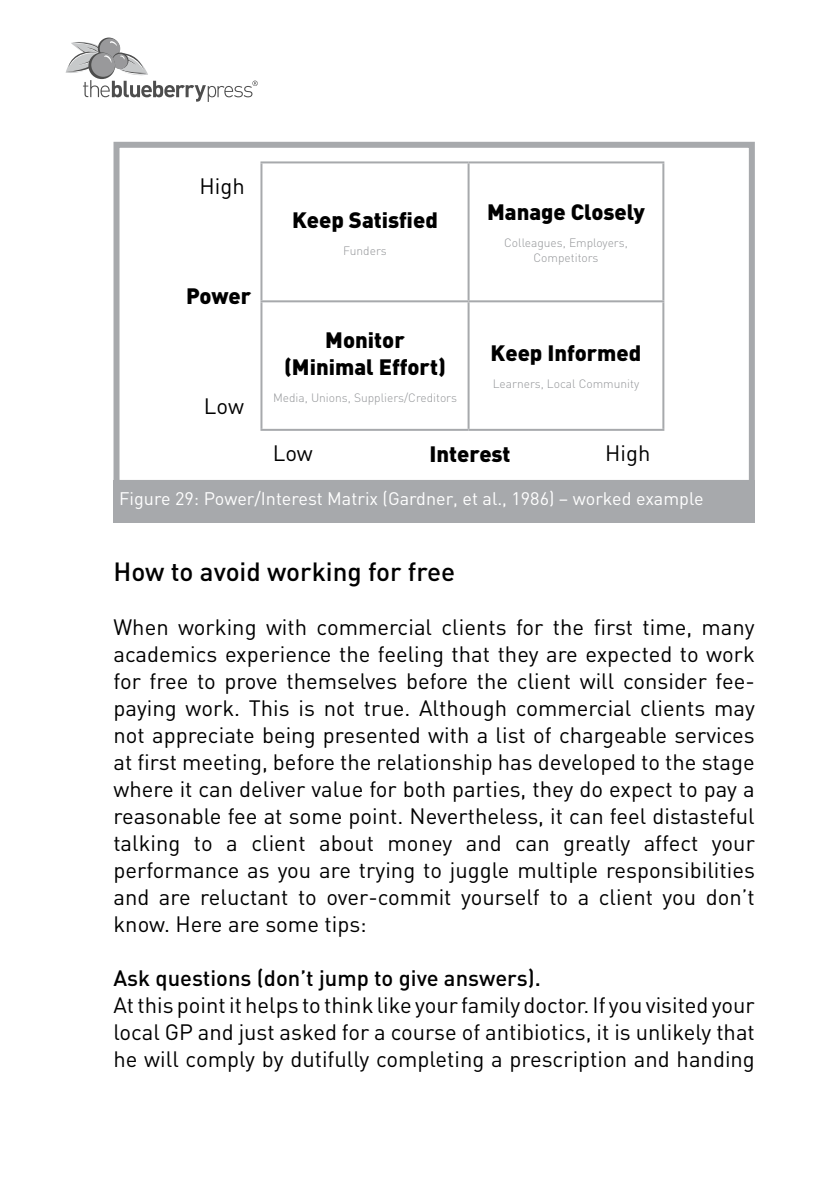
<style>
.page{position:relative;width:840px;height:1191px;background:#fff}
.page>*{position:absolute;margin:0;border:0;box-sizing:border-box;transform-origin:0 0}
.t1{font:500 26px "DIN";color:#000}
.t2{font:22px/27px "DIN";color:#000;text-align:justify}
.t3{font:900 22px/27px "DIN";color:#000;text-align:center}
.t4{font:500 22px "DIN";color:#000}
.t5{font:18px "DIN";color:#fff}
.t6{font:300 12px/14.4px "DIN";color:#939598;text-align:center}
</style>
<div class="page">
<svg style="left:65px;top:39px;width:192px;height:63px"></svg>
<div style="left:113px;top:142px;width:641px;height:344px;border:6px solid #a7a9ac"></div>
<div style="left:113px;top:480px;width:641px;height:43px;background:#a7a9ac"></div>
<hr style="left:260px;top:161px;width:208px;height:2px;background:#a7a9ac">
<hr style="left:260px;top:163px;width:2px;height:137px;background:#a7a9ac">
<hr style="left:468px;top:161px;width:196px;height:2px;background:#a7a9ac">
<hr style="left:467px;top:163px;width:2px;height:137px;background:#a7a9ac">
<hr style="left:662px;top:163px;width:2px;height:137px;background:#a7a9ac">
<hr style="left:260px;top:300px;width:208px;height:2px;background:#a7a9ac">
<hr style="left:260px;top:302px;width:2px;height:127px;background:#a7a9ac">
<hr style="left:468px;top:300px;width:196px;height:2px;background:#a7a9ac">
<hr style="left:467px;top:302px;width:2px;height:127px;background:#a7a9ac">
<hr style="left:662px;top:302px;width:2px;height:127px;background:#a7a9ac">
<hr style="left:260px;top:429px;width:208px;height:2px;background:#a7a9ac">
<hr style="left:468px;top:429px;width:196px;height:2px;background:#a7a9ac">
<p class="t2" style="left:199px;top:172px;width:47px">High</p>
<p class="t3" style="left:186px;top:281px;width:67px">Power</p>
<p class="t2" style="left:204px;top:392px;width:42px">Low</p>
<p class="t3" style="left:292px;top:205px;width:147px">Keep Satisfied</p>
<p class="t6" style="left:343px;top:243px;width:45px">Funders</p>
<p class="t3" style="left:284px;top:325px;width:163px">Monitor (Minimal Effort)</p>
<p class="t6" style="left:273px;top:390px;width:185px">Media, Unions, Suppliers/Creditors</p>
<p class="t3" style="left:487px;top:198px;width:159px">Manage Closely</p>
<p class="t6" style="left:504px;top:236px;width:125px">Colleagues, Employers,<br>Competitors</p>
<p class="t3" style="left:490px;top:339px;width:152px">Keep Informed</p>
<p class="t6" style="left:492px;top:377px;width:148px">Learners, Local Community</p>
<p class="t2" style="left:272px;top:439px;width:42px">Low</p>
<p class="t3" style="left:429px;top:439px;width:82px">Interest</p>
<p class="t2" style="left:605px;top:439px;width:47px">High</p>
<p class="t5" style="left:119px;top:487px;width:585px">Figure 29: Power/Interest Matrix (Gardner, et al., 1986) – worked example</p>
<p class="t1" style="left:113px;top:555px;width:343px">How to avoid working for free</p>
<p class="t2" style="left:113px;top:613px;width:642px">When working with commercial clients for the first time, many academics experience the feeling that they are expected to work for free to prove themselves before the client will consider fee&shy;paying work. This is not true. Although commercial clients may not appreciate being presented with a list of chargeable services at first meeting, before the relationship has developed to the stage where it can deliver value for both parties, they do expect to pay a reasonable fee at some point. Nevertheless, it can feel distasteful talking to a client about money and can greatly affect your performance as you are trying to juggle multiple responsibilities and are reluctant to over-commit yourself to a client you don’t know. Here are some tips:</p>
<p class="t4" style="left:113px;top:964px;width:428px">Ask questions (don’t jump to give answers).</p>
<p class="t2" style="left:113px;top:991px;width:642px">At this point it helps to think like your family doctor. If you visited your local GP and just asked for a course of antibiotics, it is unlikely that he will comply by dutifully completing a prescription and handing</p>
</div>
